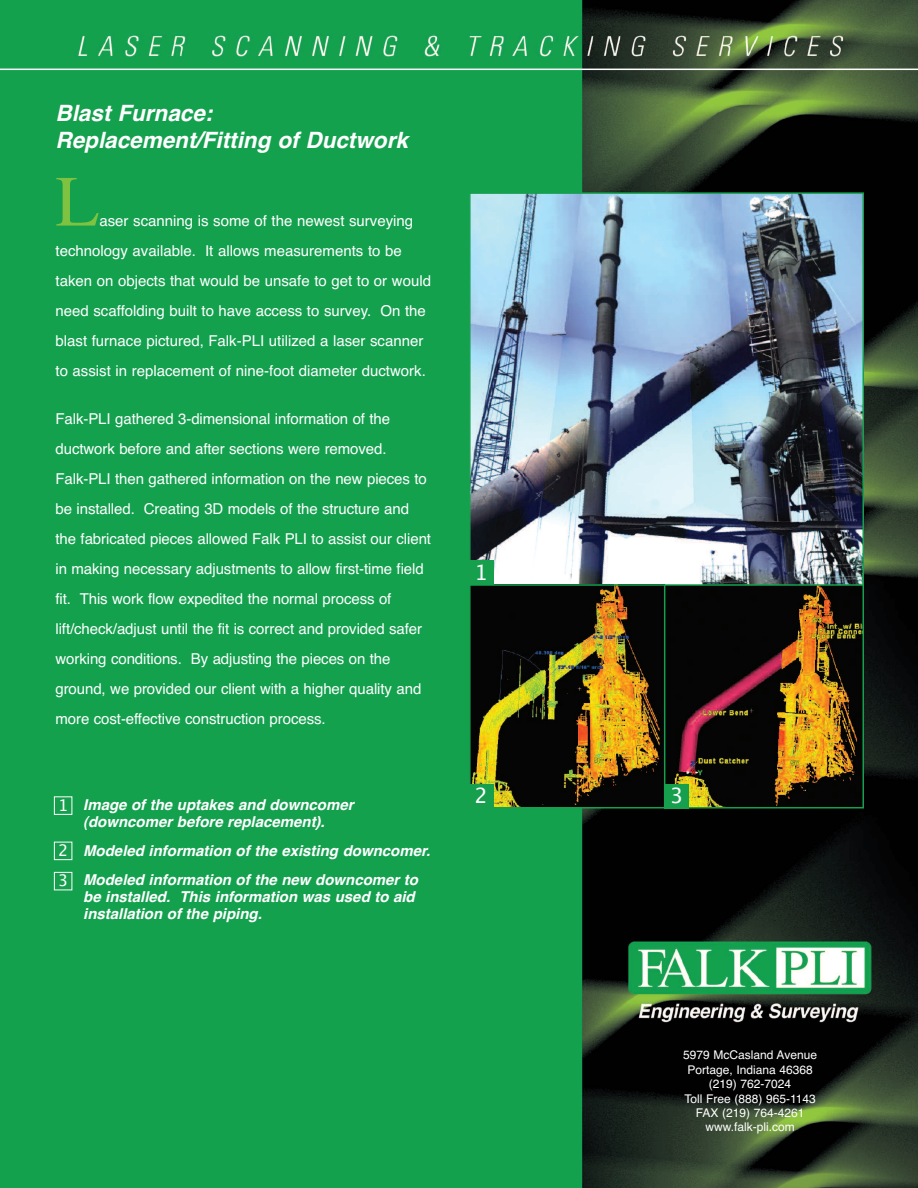
<style>
.page{position:relative;width:918px;height:1188px;background:#fff}
.page>*{position:absolute;margin:0;border:0;box-sizing:border-box;transform-origin:0 0}
.t1{font:72px "Times";color:#7fc241}
.t2{font:italic 700 22.5px/27px "Helvetica";color:#fff}
.t3{font:21px "Lucida Grande";color:#fff}
.t4{font:16.05px/30.3px "Lucida Grande";color:#fff}
.t5{font:15px/30px "Helvetica";letter-spacing:-.005em;color:#fff}
.t6{font:italic 700 15px/29.1px "Helvetica";color:#fff}
.t7{font:12px/14.4px "Helvetica";color:#fff;text-align:center}
</style>
<div class="page">
<img style="left:0;top:0;width:918px;height:1188px">
<img style="left:472px;top:195px;width:389px;height:389px">
<img style="left:472px;top:586px;width:192px;height:219px">
<img style="left:665px;top:586px;width:196px;height:219px">
<div style="left:469px;top:192px;width:395px;height:616px;border:2px solid #16a04e"></div>
<div style="left:469px;top:561px;width:24px;height:24px;background:#16a04e"></div>
<div style="left:55px;top:797px;width:17px;height:17px;background:#16a04e"></div>
<div style="left:54px;top:796px;width:18px;height:19px;border:1px solid #fff"></div>
<div style="left:55px;top:842px;width:17px;height:17px;background:#16a04e"></div>
<div style="left:54px;top:842px;width:18px;height:18px;border:1px solid #fff"></div>
<div style="left:55px;top:873px;width:17px;height:17px;background:#16a04e"></div>
<div style="left:54px;top:872px;width:18px;height:18px;border:1px solid #fff"></div>
<div style="left:469px;top:784px;width:24px;height:24px;background:#16a04e"></div>
<div style="left:665px;top:784px;width:24px;height:24px;background:#16a04e"></div>
<hr style="left:469px;top:584px;width:395px;height:2px;background:#16a04e">
<hr style="left:664px;top:585px;width:1px;height:223px;background:#16a04e">
<hr style="left:0;top:69px;width:918px;height:1px;background:#fff">
<h2 class="t2" style="left:56px;top:99px;width:362px">Blast Furnace:<br>Replacement/Fitting of Ductwork</h2>
<h1 class="t1" style="left:56px;top:159px;width:45px">L</h1>
<p class="t5" style="left:56px;top:205px;width:377px;text-indent:44px">aser scanning is some of the newest surveying technology available. It allows measurements to be taken on objects that would be unsafe to get to or would need scaffolding built to have access to survey. On the blast furnace pictured, Falk-PLI utilized a laser scanner to assist in replacement of nine-foot diameter ductwork.</p>
<p class="t5" style="left:56px;top:403px;width:377px">Falk-PLI gathered 3-dimensional information of the ductwork before and after sections were removed.<br>Falk-PLI then gathered information on the new pieces to be installed. Creating 3D models of the structure and the fabricated pieces allowed Falk PLI to assist our client in making necessary adjustments to allow first-time field fit. This work flow expedited the normal process of lift/check/adjust until the fit is correct and provided safer working conditions. By adjusting the pieces on the ground, we provided our client with a higher quality and more cost-effective construction process.</p>
<p class="t4" style="left:58px;top:790px;width:12px">1</p>
<p class="t4" style="left:58px;top:835px;width:12px">2<br>3</p>
<p class="t6" style="left:83px;top:790px;width:277px">Image of the uptakes and downcomer</p>
<p class="t6" style="left:83px;top:807px;width:354px">(downcomer before replacement).<br>Modeled information of the existing downcomer.<br>Modeled information of the new downcomer to</p>
<p class="t6" style="left:83px;top:889px;width:339px;line-height:17.1px">be installed. This information was used to aid installation of the piping.</p>
<h3 class="t3" style="left:474px;top:560px;width:15px">1</h3>
<h3 class="t3" style="left:474px;top:784px;width:15px">2</h3>
<h3 class="t3" style="left:670px;top:784px;width:15px">3</h3>
<p class="t7" style="left:683px;top:1048px;width:135px">5979 McCasland Avenue<br>Portage, Indiana 46368 (219) 762-7024<br>Toll Free (888) 965-1143<br>FAX (219) 764-4261 www.falk-pli.com</p>
</div>
